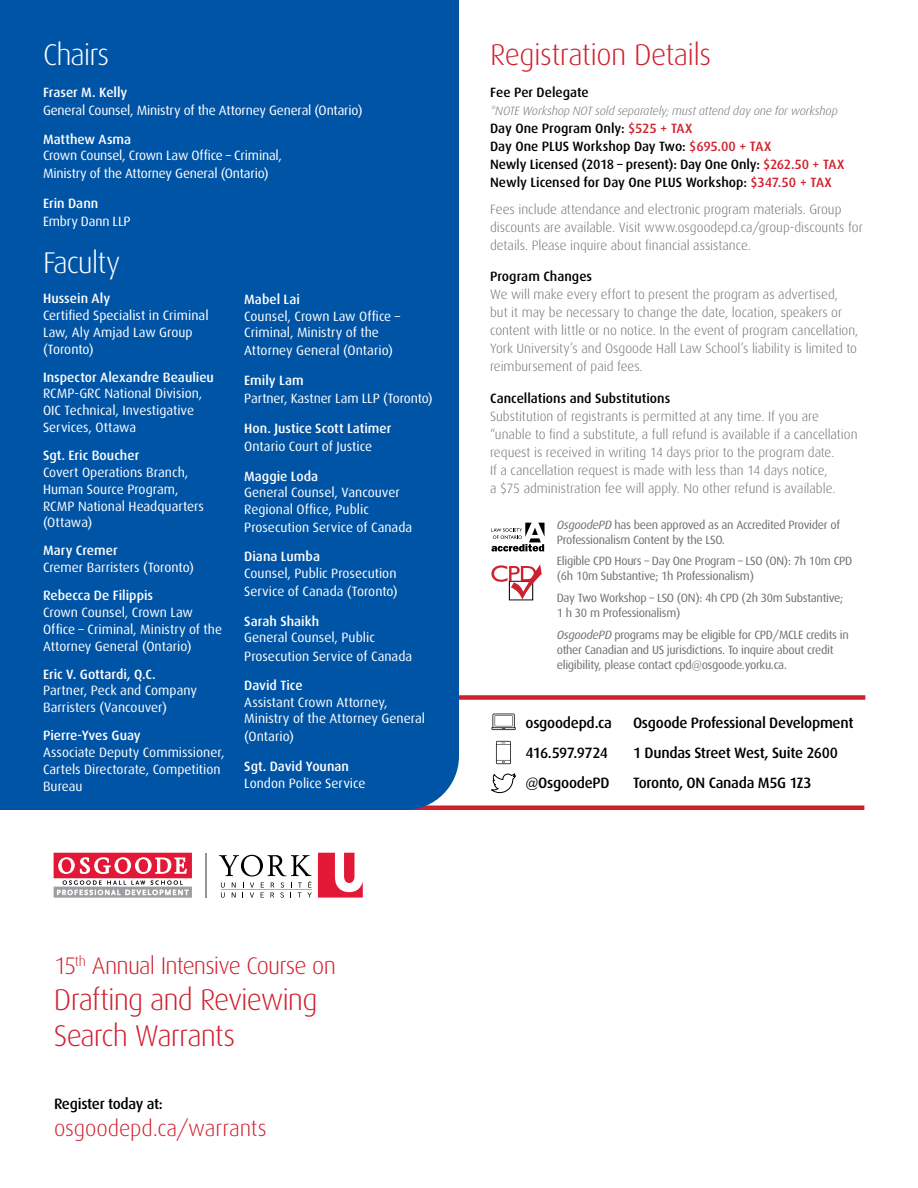
<style>
.page{position:relative;width:918px;height:1188px;background:#fff}
.page>*{position:absolute;margin:0;border:0;box-sizing:border-box;transform-origin:0 0}
.t1{font:300 30px/36px "Dax";letter-spacing:-.03em;color:#d0202e}
.t2{font:300 30px "Dax";letter-spacing:-.035em;color:#fff}
.t3{font:300 24px "Dax";letter-spacing:-.03em;color:#d0202e}
.t4{font:300 22.5px "Dax";letter-spacing:-.005em;color:#d0202e}
.t5{font:500 15px/30px "Dax";letter-spacing:-.02em;color:#000}
.t6{font:13.5px/16.8px "Dax";color:#fff}
.t7{font:300 13.5px/18px "Dax";color:#6d6e71}
.t8{font:500 13.5px "Dax";color:#fff}
.t9{font:500 13.5px/18px "Dax";color:#000}
.t10{font:12px/15px "Dax";letter-spacing:-.025em;color:#6d6e71}
.t11{font:italic 300 12px "Dax";letter-spacing:-.005em;color:#6d6e71}
.s1{color:#d0202e}
.s2{font-style:italic}
</style>
<div class="page">
<hr style="left:54px;top:806px;width:810px;height:4px;background:#d0202e">
<div style="left:0;top:0;width:459px;height:810px;background:#0054a6"></div>
<hr style="left:206px;top:853px;width:1px;height:45px;background:#939598">
<svg style="left:219px;top:855px;width:93px;height:43px"></svg>
<svg style="left:318px;top:853px;width:45px;height:45px"></svg>
<svg style="left:54px;top:853px;width:138px;height:45px"></svg>
<div style="left:459px;top:695px;width:406px;height:5px;background:#d0202e"></div>
<svg style="left:491px;top:714px;width:24px;height:16px"></svg>
<svg style="left:496px;top:741px;width:15px;height:23px"></svg>
<svg style="left:491px;top:773px;width:25px;height:20px"></svg>
<svg style="left:491px;top:564px;width:51px;height:36px"></svg>
<svg style="left:491px;top:523px;width:54px;height:29px"></svg>
<h1 class="t2" style="left:43px;top:38px;width:68px">Chairs</h1>
<p class="t8" style="left:43px;top:84px;width:86px">Fraser M. Kelly</p>
<p class="t6" style="left:43px;top:102px;width:321px">General Counsel, Ministry of the Attorney General (Ontario)</p>
<p class="t8" style="left:43px;top:132px;width:90px">Matthew Asma</p>
<p class="t6" style="left:43px;top:147px;width:241px;line-height:18px">Crown Counsel, Crown Law Office – Criminal,<br>Ministry of the Attorney General (Ontario)</p>
<p class="t8" style="left:43px;top:195px;width:57px">Erin Dann</p>
<p class="t6" style="left:43px;top:213px;width:89px">Embry Dann LLP</p>
<h1 class="t2" style="left:43px;top:246px;width:79px">Faculty</h1>
<p class="t8" style="left:43px;top:291px;width:69px">Hussein Aly</p>
<p class="t6" style="left:43px;top:307px;width:167px">Certified Specialist in Criminal<br>Law, Aly Amjad Law Group (Toronto)</p>
<p class="t8" style="left:43px;top:369px;width:173px">Inspector Alexandre Beaulieu</p>
<p class="t6" style="left:43px;top:386px;width:161px">RCMP-GRC National Division,<br>OIC Technical, Investigative<br>Services, Ottawa</p>
<p class="t8" style="left:43px;top:448px;width:98px">Sgt. Eric Boucher</p>
<p class="t6" style="left:43px;top:464px;width:163px">Covert Operations Branch,<br>Human Source Program,<br>RCMP National Headquarters (Ottawa)</p>
<p class="t8" style="left:43px;top:543px;width:76px">Mary Cremer</p>
<p class="t6" style="left:43px;top:559px;width:152px">Cremer Barristers (Toronto)</p>
<p class="t8" style="left:43px;top:588px;width:112px">Rebecca De Filippis</p>
<p class="t6" style="left:43px;top:604px;width:181px">Crown Counsel, Crown Law<br>Office – Criminal, Ministry of the<br>Attorney General (Ontario)</p>
<p class="t8" style="left:43px;top:666px;width:114px">Eric V. Gottardi, Q.C.</p>
<p class="t6" style="left:43px;top:683px;width:156px">Partner, Peck and Company<br>Barristers (Vancouver)</p>
<p class="t8" style="left:43px;top:728px;width:99px">Pierre-Yves Guay</p>
<p class="t6" style="left:43px;top:744px;width:183px">Associate Deputy Commissioner,<br>Cartels Directorate, Competition<br>Bureau</p>
<p class="t8" style="left:244px;top:292px;width:57px">Mabel Lai</p>
<p class="t6" style="left:244px;top:308px;width:157px">Counsel, Crown Law Office –<br>Criminal, Ministry of the</p>
<p class="t6" style="left:244px;top:342px;width:150px">Attorney General (Ontario)</p>
<p class="t8" style="left:244px;top:373px;width:61px">Emily Lam</p>
<p class="t6" style="left:244px;top:390px;width:190px">Partner, Kastner Lam LLP (Toronto)</p>
<p class="t8" style="left:244px;top:421px;width:149px">Hon. Justice Scott Latimer</p>
<p class="t6" style="left:244px;top:438px;width:129px">Ontario Court of Justice</p>
<p class="t8" style="left:244px;top:468px;width:76px">Maggie Loda</p>
<p class="t6" style="left:244px;top:484px;width:157px">General Counsel, Vancouver<br>Regional Office, Public</p>
<p class="t6" style="left:244px;top:519px;width:169px">Prosecution Service of Canada</p>
<p class="t8" style="left:244px;top:549px;width:77px">Diana Lumba</p>
<p class="t6" style="left:244px;top:564px;width:155px;line-height:18.3px">Counsel, Public Prosecution<br>Service of Canada (Toronto)</p>
<p class="t8" style="left:244px;top:614px;width:77px">Sarah Shaikh</p>
<p class="t6" style="left:244px;top:629px;width:169px;line-height:18.3px">General Counsel, Public<br>Prosecution Service of Canada</p>
<p class="t8" style="left:244px;top:678px;width:60px">David Tice</p>
<p class="t6" style="left:244px;top:694px;width:182px">Assistant Crown Attorney,<br>Ministry of the Attorney General</p>
<p class="t6" style="left:244px;top:729px;width:51px">(Ontario)</p>
<p class="t8" style="left:244px;top:759px;width:106px">Sgt. David Younan</p>
<p class="t6" style="left:244px;top:775px;width:123px">London Police Service</p>
<h1 class="t1" style="left:490px;top:37px;width:223px">Registration Details</h1>
<p class="t9" style="left:490px;top:83px;width:100px">Fee Per Delegate</p>
<p class="t11" style="left:490px;top:104px;width:349px">*NOTE Workshop NOT sold separately; must attend day one for workshop</p>
<p class="t9" style="left:490px;top:119px;width:356px">Day One Program Only: <span class="s1">$525 + TAX<br></span>Day One PLUS Workshop Day Two: <span class="s1">$695.00 + TAX<br></span>Newly Licensed (2018 – present): Day One Only: <span class="s1">$262.50 + TAX </span>Newly Licensed for Day One PLUS Workshop: <span class="s1">$347.50 + TAX</span></p>
<p class="t7" style="left:490px;top:200px;width:374px">Fees include attendance and electronic program materials. Group discounts are available. Visit www.osgoodepd.ca/group-discounts for details. Please inquire about financial assistance.</p>
<p class="t9" style="left:490px;top:268px;width:104px">Program Changes</p>
<p class="t7" style="left:490px;top:286px;width:370px">We will make every effort to present the program as advertised, but it may be necessary to change the date, location, speakers or content with little or no notice. In the event of program cancellation, York University’s and Osgoode Hall Law School’s liability is limited to reimbursement of paid fees.</p>
<p class="t9" style="left:490px;top:389px;width:182px">Cancellations and Substitutions</p>
<p class="t7" style="left:490px;top:407px;width:369px">Substitution of registrants is permitted at any time. If you are “unable to find a substitute, a full refund is available if a cancellation request is received in writing 14 days prior to the program date.<br>If a cancellation request is made with less than 14 days notice,<br>a $75 administration fee will apply. No other refund is available.</p>
<p class="t10" style="left:557px;top:517px;width:285px"><span class="s2">OsgoodePD</span> has been approved as an Accredited Provider of<br>Professionalism Content by the LSO.</p>
<p class="t10" style="left:557px;top:554px;width:297px">Eligible CPD Hours – Day One Program – LSO (ON): 7h 10m CPD (6h 10m Substantive; 1h Professionalism)</p>
<p class="t10" style="left:557px;top:591px;width:288px">Day Two Workshop – LSO (ON): 4h CPD (2h 30m Substantive;<br>1 h 30 m Professionalism)</p>
<p class="t10" style="left:557px;top:627px;width:294px"><span class="s2">OsgoodePD</span> programs may be eligible for CPD/MCLE credits in other Canadian and US jurisdictions. To inquire about credit eligibility, please contact cpd@osgoode.yorku.ca.</p>
<p class="t5" style="left:526px;top:707px;width:88px">osgoodepd.ca<br>416.597.9724 @OsgoodePD</p>
<p class="t5" style="left:633px;top:707px;width:222px">Osgoode Professional Development<br>1 Dundas Street West, Suite 2600<br>Toronto, ON Canada M5G 1Z3</p>
<h2 class="t3" style="left:54px;top:952px;width:284px">15<sup>th</sup> Annual Intensive Course on</h2>
<h1 class="t1" style="left:54px;top:982px;width:265px">Drafting and Reviewing<br>Search Warrants</h1>
<p class="t5" style="left:54px;top:1089px;width:110px">Register today at:</p>
<h3 class="t4" style="left:54px;top:1116px;width:214px">osgoodepd.ca/warrants</h3>
</div>
